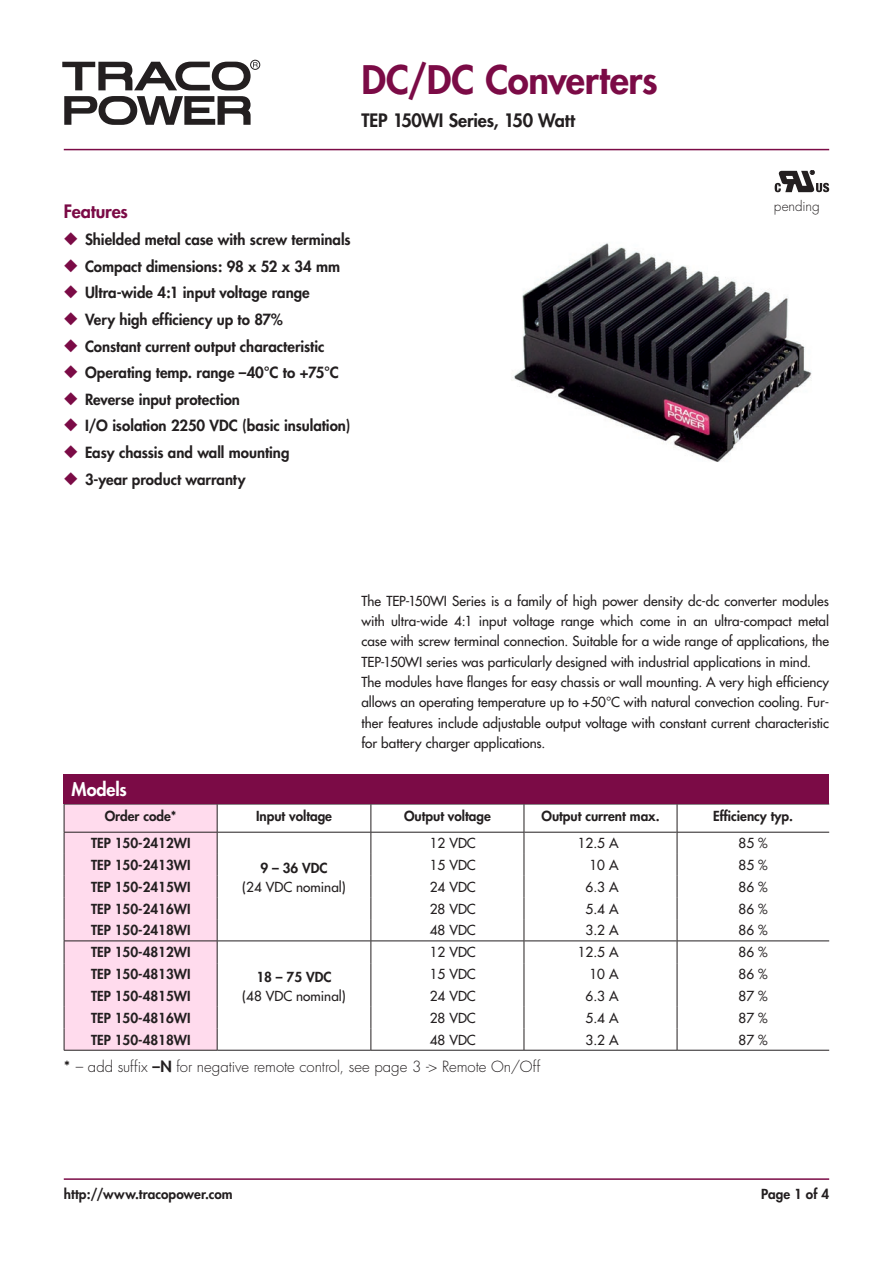
<style>
.page{position:relative;width:893px;height:1263px;background:#fff}
.page>*{position:absolute;margin:0;border:0;box-sizing:border-box;transform-origin:0 0}
.t1{font:800 38.25px "Futura";letter-spacing:-.005em;color:#7b0b46}
.t2{font:800 18px "Futura";letter-spacing:-.01em;color:#231f20}
.Features_Heavy{font:800 18px "Futura";letter-spacing:-.01em;color:#7b0b46}
.t3{font:800 18px "Futura";letter-spacing:-.005em;color:#fff}
.Features_Heavy-2{font:800 15px "Futura";color:#231f20}
.Text_Heavy{font:300 15px "Futura";color:#231f20}
.Text_medium{font:13.5px/20.2px "Futura";color:#231f20;text-align:justify}
.Tabelle_Heavy{font:800 13.5px "Futura";color:#231f20}
.Tabelle_Heavy-2{font:13.5px "Futura";color:#231f20}
.Text_light{font:300 13.5px "Futura";color:#231f20}
.s1{color:#7b0b46}
.s2{font-weight:400}
.s3{font-weight:800}
</style>
<div class="page">
<div style="left:250px;top:60px;width:10px;height:10px;border:1px solid #231f20;border-radius:50%"></div>
<svg style="left:64px;top:96px;width:187px;height:29px"></svg>
<svg style="left:62px;top:62px;width:196px;height:28px"></svg>
<hr style="left:64px;top:1178px;width:765px;height:2px;background:#7b0b46">
<hr style="left:64px;top:149px;width:765px;height:1px;background:#7b0b46">
<svg style="left:775px;top:170px;width:54px;height:22px"></svg>
<hr style="left:217px;top:804px;width:154px;height:1px;background:#231f20">
<hr style="left:371px;top:804px;width:153px;height:1px;background:#231f20">
<hr style="left:524px;top:804px;width:153px;height:1px;background:#231f20">
<hr style="left:677px;top:804px;width:152px;height:1px;background:#231f20">
<hr style="left:64px;top:1050px;width:153px;height:1px;background:#231f20">
<hr style="left:217px;top:1050px;width:154px;height:1px;background:#231f20">
<hr style="left:371px;top:1050px;width:153px;height:1px;background:#231f20">
<hr style="left:524px;top:1050px;width:153px;height:1px;background:#231f20">
<hr style="left:677px;top:1050px;width:152px;height:1px;background:#231f20">
<div style="left:64px;top:804px;width:154px;height:246px;background:#ffdbed"></div>
<svg style="left:371px;top:804px;width:1px;height:246px"></svg>
<svg style="left:524px;top:804px;width:1px;height:246px"></svg>
<svg style="left:677px;top:804px;width:1px;height:246px"></svg>
<hr style="left:64px;top:832px;width:153px;height:1px;background:#231f20">
<hr style="left:217px;top:832px;width:154px;height:1px;background:#231f20">
<hr style="left:371px;top:832px;width:153px;height:1px;background:#231f20">
<hr style="left:677px;top:832px;width:152px;height:1px;background:#231f20">
<hr style="left:64px;top:940px;width:153px;height:1px;background:#231f20">
<hr style="left:217px;top:940px;width:154px;height:1px;background:#231f20">
<hr style="left:371px;top:940px;width:153px;height:1px;background:#231f20">
<hr style="left:677px;top:940px;width:152px;height:1px;background:#231f20">
<hr style="left:524px;top:832px;width:153px;height:1px;background:#231f20">
<hr style="left:524px;top:940px;width:153px;height:1px;background:#231f20">
<div style="left:64px;top:774px;width:765px;height:30px;background:#7b0b46"></div>
<img style="left:511px;top:243px;width:301px;height:219px">
<p class="t1" style="left:361px;top:56px;width:298px">DC/DC Converters</p>
<p class="t2" style="left:361px;top:109px;width:215px">TEP 150WI Series, 150 Watt</p>
<p class="Features_Heavy" style="left:64px;top:200px;width:66px">Features</p>
<p class="Features_Heavy-2" style="left:64px;top:230px;width:288px"><span class="s1">◆</span> Shielded metal case with screw terminals</p>
<p class="Features_Heavy-2" style="left:64px;top:257px;width:278px"><span class="s1">◆</span> Compact dimensions: 98 x 52 x 34 mm</p>
<p class="Features_Heavy-2" style="left:64px;top:283px;width:248px"><span class="s1">◆</span> Ultra-wide 4:1 input voltage range</p>
<p class="Features_Heavy-2" style="left:64px;top:310px;width:221px"><span class="s1">◆</span> Very high efficiency up to 87%</p>
<p class="Features_Heavy-2" style="left:64px;top:336px;width:262px"><span class="s1">◆</span> Constant current output characteristic</p>
<p class="Features_Heavy-2" style="left:64px;top:363px;width:277px"><span class="s1">◆</span> Operating temp. range –40°C to +75°C</p>
<p class="Features_Heavy-2" style="left:64px;top:390px;width:178px"><span class="s1">◆</span> Reverse input protection</p>
<p class="Features_Heavy-2" style="left:64px;top:416px;width:288px"><span class="s1">◆</span> I/O isolation 2250 VDC (basic insulation)</p>
<p class="Features_Heavy-2" style="left:64px;top:443px;width:227px"><span class="s1">◆</span> Easy chassis and wall mounting</p>
<p class="Features_Heavy-2" style="left:64px;top:470px;width:183px"><span class="s1">◆</span> 3-year product warranty</p>
<p class="Text_light" style="left:774px;top:197px;width:47px">pending</p>
<p class="t3" style="left:72px;top:778px;width:57px">Models</p>
<p class="Text_medium" style="left:361px;top:591px;width:469px">The TEP-150WI Series is a family of high power density dc-dc converter modules with ultra-wide 4:1 input voltage range which come in an ultra-compact metal case with screw terminal connection. Suitable for a wide range of applications, the TEP-150WI series was particularly designed with industrial applications in mind.</p>
<p class="Text_medium" style="left:361px;top:672px;width:469px">The modules have flanges for easy chassis or wall mounting. A very high efficiency allows an operating temperature up to +50°C with natural convection cooling. Fur&shy;ther features include adjustable output voltage with constant current characteristic for battery charger applications.</p>
<p class="Tabelle_Heavy" style="left:105px;top:807px;width:73px">Order code*</p>
<p class="Tabelle_Heavy" style="left:256px;top:807px;width:78px">Input voltage</p>
<p class="Tabelle_Heavy" style="left:404px;top:807px;width:88px">Output voltage</p>
<p class="Tabelle_Heavy" style="left:541px;top:807px;width:120px">Output current max.</p>
<p class="Tabelle_Heavy" style="left:713px;top:807px;width:82px">Efficiency typ.</p>
<p class="Tabelle_Heavy" style="left:91px;top:835px;width:101px">TEP 150-2412WI</p>
<p class="Tabelle_Heavy-2" style="left:430px;top:835px;width:48px">12 VDC</p>
<p class="Tabelle_Heavy-2" style="left:578px;top:835px;width:42px">12.5 A</p>
<p class="Tabelle_Heavy-2" style="left:739px;top:835px;width:31px">85 %</p>
<p class="Tabelle_Heavy" style="left:91px;top:857px;width:101px">TEP 150-2413WI</p>
<p class="Tabelle_Heavy" style="left:260px;top:860px;width:69px">9 – 36 VDC</p>
<p class="Tabelle_Heavy-2" style="left:430px;top:857px;width:48px">15 VDC</p>
<p class="Tabelle_Heavy-2" style="left:589px;top:857px;width:30px">10 A</p>
<p class="Tabelle_Heavy-2" style="left:739px;top:857px;width:31px">85 %</p>
<p class="Tabelle_Heavy" style="left:91px;top:878px;width:101px">TEP 150-2415WI</p>
<p class="Tabelle_Heavy-2" style="left:242px;top:878px;width:105px">(24 VDC nominal)</p>
<p class="Tabelle_Heavy-2" style="left:430px;top:878px;width:48px">24 VDC</p>
<p class="Tabelle_Heavy-2" style="left:586px;top:878px;width:34px">6.3 A</p>
<p class="Tabelle_Heavy-2" style="left:739px;top:878px;width:31px">86 %</p>
<p class="Tabelle_Heavy" style="left:91px;top:900px;width:101px">TEP 150-2416WI</p>
<p class="Tabelle_Heavy-2" style="left:430px;top:900px;width:48px">28 VDC</p>
<p class="Tabelle_Heavy-2" style="left:586px;top:900px;width:34px">5.4 A</p>
<p class="Tabelle_Heavy-2" style="left:739px;top:900px;width:31px">86 %</p>
<p class="Tabelle_Heavy" style="left:91px;top:922px;width:101px">TEP 150-2418WI</p>
<p class="Tabelle_Heavy-2" style="left:430px;top:922px;width:48px">48 VDC</p>
<p class="Tabelle_Heavy-2" style="left:586px;top:922px;width:34px">3.2 A</p>
<p class="Tabelle_Heavy-2" style="left:739px;top:922px;width:31px">86 %</p>
<p class="Tabelle_Heavy" style="left:91px;top:943px;width:101px">TEP 150-4812WI</p>
<p class="Tabelle_Heavy-2" style="left:430px;top:944px;width:48px">12 VDC</p>
<p class="Tabelle_Heavy-2" style="left:578px;top:944px;width:42px">12.5 A</p>
<p class="Tabelle_Heavy-2" style="left:739px;top:944px;width:31px">86 %</p>
<p class="Tabelle_Heavy" style="left:91px;top:966px;width:101px">TEP 150-4813WI</p>
<p class="Tabelle_Heavy" style="left:256px;top:969px;width:77px">18 – 75 VDC</p>
<p class="Tabelle_Heavy-2" style="left:430px;top:966px;width:48px">15 VDC</p>
<p class="Tabelle_Heavy-2" style="left:589px;top:966px;width:30px">10 A</p>
<p class="Tabelle_Heavy-2" style="left:739px;top:966px;width:31px">86 %</p>
<p class="Tabelle_Heavy" style="left:91px;top:988px;width:101px">TEP 150-4815WI</p>
<p class="Tabelle_Heavy-2" style="left:242px;top:988px;width:105px">(48 VDC nominal)</p>
<p class="Tabelle_Heavy-2" style="left:430px;top:988px;width:48px">24 VDC</p>
<p class="Tabelle_Heavy-2" style="left:586px;top:988px;width:34px">6.3 A</p>
<p class="Tabelle_Heavy-2" style="left:739px;top:988px;width:31px">87 %</p>
<p class="Tabelle_Heavy" style="left:91px;top:1009px;width:101px">TEP 150-4816WI</p>
<p class="Tabelle_Heavy-2" style="left:430px;top:1009px;width:48px">28 VDC</p>
<p class="Tabelle_Heavy-2" style="left:586px;top:1009px;width:34px">5.4 A</p>
<p class="Tabelle_Heavy-2" style="left:739px;top:1009px;width:31px">87 %</p>
<p class="Tabelle_Heavy" style="left:91px;top:1031px;width:101px">TEP 150-4818WI</p>
<p class="Tabelle_Heavy-2" style="left:430px;top:1031px;width:48px">48 VDC</p>
<p class="Tabelle_Heavy-2" style="left:586px;top:1031px;width:34px">3.2 A</p>
<p class="Tabelle_Heavy-2" style="left:739px;top:1031px;width:31px">87 %</p>
<p class="Text_Heavy" style="left:64px;top:1057px;width:478px"><span class="s2">*</span> – add suffix <span class="s3">–N</span> for negative remote control, see page 3 -&gt; Remote On/Off</p>
<p class="Tabelle_Heavy" style="left:64px;top:1185px;width:170px">http://www.tracopower.com</p>
<p class="Tabelle_Heavy" style="left:761px;top:1185px;width:69px">Page 1 of 4</p>
</div>
